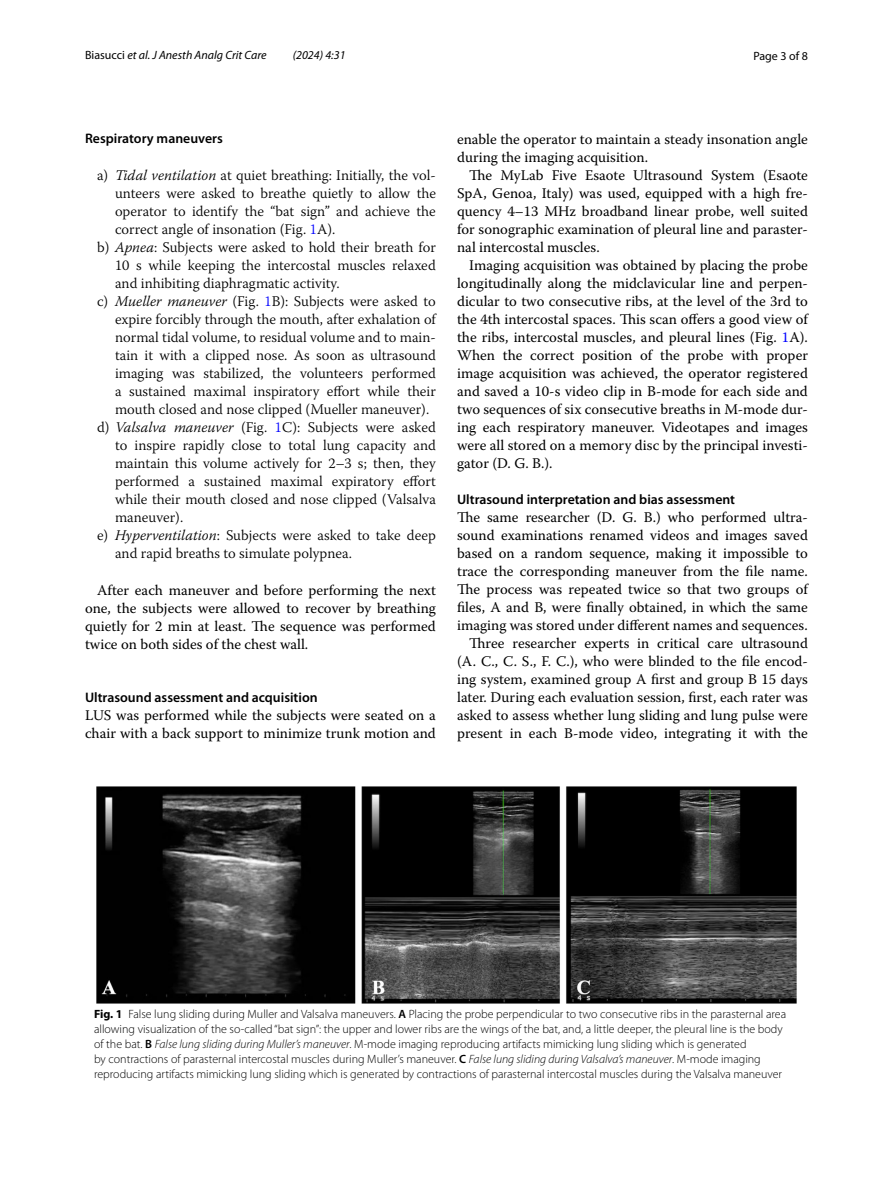
<style>
.page{position:relative;width:893px;height:1187px;background:#fff}
.page>*{position:absolute;margin:0;border:0;box-sizing:border-box;transform-origin:0 0}
.t1{font:14.7px/18px "Warnock Pro";color:#000;text-align:justify}
.t2{font:300 14.7px "Warnock Pro";color:#000}
.t3{font:600 13.8px "Myriad Pro";color:#000}
.t4{font:300 12px/15px "Myriad Pro";color:#000}
.t5{font:italic 12px "Myriad Pro";color:#000}
.t6{font:12px "Myriad Pro";color:#000}
.s1{font-style:normal}
.s2{font-style:italic}
.s3{color:#00f}
.s4{font-weight:700}
.s5{font-weight:600}
</style>
<div class="page">
<img style="left:96px;top:786px;width:701px;height:217px">
<p class="t5" style="left:85px;top:48px;width:183px"><span class="s1">Biasucci</span> et al. J Anesth Analg Crit Care</p>
<p class="t5" style="left:293px;top:48px;width:54px">(2024) 4:31</p>
<p class="t6" style="left:753px;top:48px;width:56px">Page 3 of 8</p>
<p class="t3" style="left:85px;top:130px;width:139px">Respiratory maneuvers</p>
<p class="t2" style="left:97px;top:166px;width:340px">a) <span class="s2">Tidal ventilation</span> at quiet breathing: Initially, the vol-</p>
<p class="t2" style="left:115px;top:184px;width:322px">unteers were asked to breathe quietly to allow the</p>
<p class="t2" style="left:115px;top:202px;width:322px">operator to identify the “bat sign” and achieve the</p>
<p class="t2" style="left:115px;top:220px;width:222px">correct angle of insonation (Fig. <span class="s3">1</span>A).</p>
<p class="t2" style="left:97px;top:238px;width:340px">b) <span class="s2">Apnea</span>: Subjects were asked to hold their breath for</p>
<p class="t2" style="left:115px;top:256px;width:322px">10 s while keeping the intercostal muscles relaxed</p>
<p class="t2" style="left:115px;top:274px;width:226px">and inhibiting diaphragmatic activity.</p>
<p class="t2" style="left:97px;top:292px;width:340px">c) <span class="s2">Mueller maneuver</span> (Fig. <span class="s3">1</span>B): Subjects were asked to</p>
<p class="t2" style="left:115px;top:310px;width:322px">expire forcibly through the mouth, after exhalation of</p>
<p class="t2" style="left:115px;top:328px;width:322px">normal tidal volume, to residual volume and to main-</p>
<p class="t2" style="left:115px;top:346px;width:322px">tain it with a clipped nose. As soon as ultrasound</p>
<p class="t2" style="left:115px;top:364px;width:322px">imaging was stabilized, the volunteers performed</p>
<p class="t2" style="left:115px;top:382px;width:322px">a sustained maximal inspiratory effort while their</p>
<p class="t2" style="left:115px;top:400px;width:316px">mouth closed and nose clipped (Mueller maneuver).</p>
<p class="t2" style="left:97px;top:418px;width:340px">d) <span class="s2">Valsalva maneuver</span> (Fig. <span class="s3">1</span>C): Subjects were asked</p>
<p class="t2" style="left:115px;top:436px;width:322px">to inspire rapidly close to total lung capacity and</p>
<p class="t2" style="left:115px;top:454px;width:322px">maintain this volume actively for 2–3 s; then, they</p>
<p class="t2" style="left:115px;top:472px;width:322px">performed a sustained maximal expiratory effort</p>
<p class="t2" style="left:115px;top:490px;width:322px">while their mouth closed and nose clipped (Valsalva</p>
<p class="t2" style="left:115px;top:508px;width:70px">maneuver).</p>
<p class="t2" style="left:97px;top:526px;width:340px">e) <span class="s2">Hyperventilation</span>: Subjects were asked to take deep</p>
<p class="t2" style="left:115px;top:544px;width:239px">and rapid breaths to simulate polypnea.</p>
<p class="t1" style="left:85px;top:581px;width:352px;text-indent:12px">After each maneuver and before performing the next one, the subjects were allowed to recover by breathing quietly for 2 min at least. The sequence was performed twice on both sides of the chest wall.</p>
<p class="t3" style="left:85px;top:688px;width:234px">Ultrasound assessment and acquisition</p>
<p class="t1" style="left:85px;top:706px;width:352px">LUS was performed while the subjects were seated on a chair with a back support to minimize trunk motion and</p>
<p class="t1" style="left:457px;top:130px;width:352px">enable the operator to maintain a steady insonation angle during the imaging acquisition.</p>
<p class="t1" style="left:457px;top:166px;width:352px;text-indent:12px">The MyLab Five Esaote Ultrasound System (Esaote SpA, Genoa, Italy) was used, equipped with a high fre&shy;quency 4–13 MHz broadband linear probe, well suited for sonographic examination of pleural line and paraster&shy;nal intercostal muscles.</p>
<p class="t1" style="left:457px;top:256px;width:352px;text-indent:12px">Imaging acquisition was obtained by placing the probe longitudinally along the midclavicular line and perpen&shy;dicular to two consecutive ribs, at the level of the 3rd to the 4th intercostal spaces. This scan offers a good view of the ribs, intercostal muscles, and pleural lines (Fig. <span class="s3">1</span>A).<br>When the correct position of the probe with proper image acquisition was achieved, the operator registered and saved a 10-s video clip in B-mode for each side and two sequences of six consecutive breaths in M-mode dur&shy;ing each respiratory maneuver. Videotapes and images were all stored on a memory disc by the principal investi&shy;gator (D. G. B.).</p>
<p class="t3" style="left:457px;top:490px;width:280px">Ultrasound interpretation and bias assessment</p>
<p class="t1" style="left:457px;top:508px;width:352px;text-align:right">The same researcher (D. G. B.) who performed ultra&shy;sound examinations renamed videos and images saved based on a random sequence, making it impossible to trace the corresponding maneuver from the file name.<br>The process was repeated twice so that two groups of files, A and B, were finally obtained, in which the same imaging was stored under different names and sequences.<br>Three researcher experts in critical care ultrasound (A. C., C. S., F. C.), who were blinded to the file encod&shy;ing system, examined group A first and group B 15 days later. During each evaluation session, first, each rater was asked to assess whether lung sliding and lung pulse were present in each B-mode video, integrating it with the</p>
<p class="t4" style="left:94px;top:1006px;width:694px"><span class="s4">Fig. 1</span> False lung sliding during Muller and Valsalva maneuvers. <span class="s5">A</span> Placing the probe perpendicular to two consecutive ribs in the parasternal area allowing visualization of the so-called “bat sign”: the upper and lower ribs are the wings of the bat, and, a little deeper, the pleural line is the body of the bat. <span class="s5">B</span> <span class="s2">False lung sliding during Muller’s maneuver</span>. M-mode imaging reproducing artifacts mimicking lung sliding which is generated<br>by contractions of parasternal intercostal muscles during Muller’s maneuver. <span class="s5">C</span> <span class="s2">False lung sliding during Valsalva’s maneuver</span>. M-mode imaging reproducing artifacts mimicking lung sliding which is generated by contractions of parasternal intercostal muscles during the Valsalva maneuver</p>
</div>
